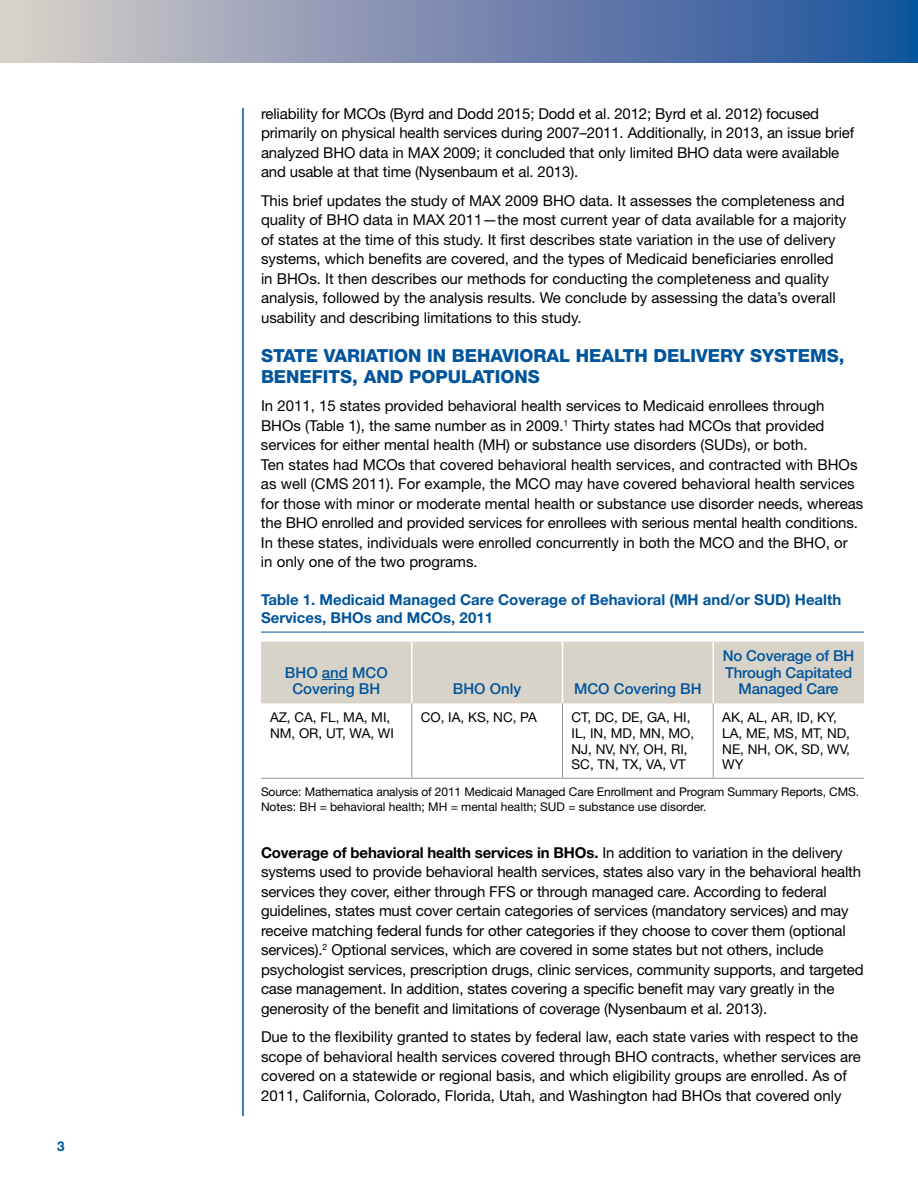
<style>
.page{position:relative;width:918px;height:1188px;background:#fff}
.page>*{position:absolute;margin:0;border:0;box-sizing:border-box;transform-origin:0 0}
.t1{font:800 18px/21px "Helvetica Neue LT Std";color:#00549c}
.t2{font:15px/19.5px "Helvetica Neue LT Std";color:#000}
.t3{font:700 15px/18px "Helvetica Neue LT Std";color:#00549c}
.t4{font:500 15px/16.5px "Helvetica Neue LT Std";letter-spacing:-.01em;color:#00549c;text-align:center}
.t5{font:13.5px/15.8px "Helvetica Neue LT Std";color:#000}
.t6{font:700 13.5px "Helvetica Neue LT Std";color:#00549c}
.t7{font:12px "Helvetica Neue LT Std";letter-spacing:-.01em;color:#000}
.s1{font-weight:700}
</style>
<div class="page">
<hr style="left:242px;top:108px;width:2px;height:1008px;background:#00549c">
<div style="left:0;top:0;width:918px;height:63px;background:linear-gradient(to right,#dacdc8,#1a4e9b)"></div>
<hr style="left:261px;top:632px;width:603px;height:1px;background:#00549c">
<hr style="left:411px;top:703px;width:1px;height:75px;background:#939598">
<hr style="left:562px;top:703px;width:1px;height:75px;background:#939598">
<hr style="left:713px;top:703px;width:1px;height:75px;background:#939598">
<hr style="left:261px;top:778px;width:151px;height:1px;background:#939598">
<hr style="left:412px;top:778px;width:150px;height:1px;background:#939598">
<hr style="left:562px;top:778px;width:151px;height:1px;background:#939598">
<hr style="left:713px;top:778px;width:151px;height:1px;background:#939598">
<div style="left:261px;top:642px;width:603px;height:61px;background:#d7d3c8"></div>
<p class="t6" style="left:57px;top:1138px;width:9px">3</p>
<p class="t2" style="left:261px;top:103px;width:595px">reliability for MCOs (Byrd and Dodd 2015; Dodd et al. 2012; Byrd et al. 2012) focused primarily on physical health services during 2007–2011. Additionally, in 2013, an issue brief analyzed BHO data in MAX 2009; it concluded that only limited BHO data were available and usable at that time (Nysenbaum et al. 2013).</p>
<p class="t2" style="left:261px;top:190px;width:587px">This brief updates the study of MAX 2009 BHO data. It assesses the completeness and quality of BHO data in MAX 2011—the most current year of data available for a majority of states at the time of this study. It first describes state variation in the use of delivery systems, which benefits are covered, and the types of Medicaid beneficiaries enrolled in BHOs. It then describes our methods for conducting the completeness and quality analysis, followed by the analysis results. We conclude by assessing the data’s overall usability and describing limitations to this study.</p>
<h2 class="t1" style="left:261px;top:345px;width:585px">STATE VARIATION IN BEHAVIORAL HEALTH DELIVERY SYSTEMS,<br>BENEFITS, AND POPULATIONS</h2>
<p class="t2" style="left:261px;top:396px;width:604px">In 2011, 15 states provided behavioral health services to Medicaid enrollees through BHOs (Table 1), the same number as in 2009.<sup>1</sup> Thirty states had MCOs that provided services for either mental health (MH) or substance use disorders (SUDs), or both.<br>Ten states had MCOs that covered behavioral health services, and contracted with BHOs as well (CMS 2011). For example, the MCO may have covered behavioral health services for those with minor or moderate mental health or substance use disorder needs, whereas the BHO enrolled and provided services for enrollees with serious mental health conditions.<br>In these states, individuals were enrolled concurrently in both the MCO and the BHO, or<br>in only one of the two programs.</p>
<p class="t3" style="left:261px;top:590px;width:582px">Table 1. Medicaid Managed Care Coverage of Behavioral (MH and/or SUD) Health<br>Services, BHOs and MCOs, 2011</p>
<p class="t4" style="left:723px;top:648px;width:133px">No Coverage of BH<br>Through Capitated<br>Managed Care</p>
<p class="t5" style="left:722px;top:709px;width:129px">AK, AL, AR, ID, KY,<br>LA, ME, MS, MT, ND,<br>NE, NH, OK, SD, WV,<br>WY</p>
<p class="t7" style="left:261px;top:785px;width:600px">Source: Mathematica analysis of 2011 Medicaid Managed Care Enrollment and Program Summary Reports, CMS.</p>
<p class="t7" style="left:261px;top:800px;width:447px">Notes: BH = behavioral health; MH = mental health; SUD = substance use disorder.</p>
<p class="t2" style="left:261px;top:842px;width:604px"><span class="s1">Coverage of behavioral health services in BHOs.</span> In addition to variation in the delivery systems used to provide behavioral health services, states also vary in the behavioral health services they cover, either through FFS or through managed care. According to federal guidelines, states must cover certain categories of services (mandatory services) and may receive matching federal funds for other categories if they choose to cover them (optional services).<sup>2</sup> Optional services, which are covered in some states but not others, include psychologist services, prescription drugs, clinic services, community supports, and targeted case management. In addition, states covering a specific benefit may vary greatly in the generosity of the benefit and limitations of coverage (Nysenbaum et al. 2013).</p>
<p class="t2" style="left:261px;top:1027px;width:602px">Due to the flexibility granted to states by federal law, each state varies with respect to the scope of behavioral health services covered through BHO contracts, whether services are covered on a statewide or regional basis, and which eligibility groups are enrolled. As of 2011, California, Colorado, Florida, Utah, and Washington had BHOs that covered only</p>
<p class="t4" style="left:285px;top:664px;width:104px">BHO and MCO<br>Covering BH</p>
<p class="t5" style="left:270px;top:709px;width:125px">AZ, CA, FL, MA, MI,<br>NM, OR, UT, WA, WI</p>
<p class="t4" style="left:453px;top:681px;width:70px">BHO Only</p>
<p class="t5" style="left:421px;top:709px;width:118px">CO, IA, KS, NC, PA</p>
<p class="t4" style="left:574px;top:681px;width:129px">MCO Covering BH</p>
<p class="t5" style="left:572px;top:709px;width:124px">CT, DC, DE, GA, HI,<br>IL, IN, MD, MN, MO,<br>NJ, NV, NY, OH, RI,<br>SC, TN, TX, VA, VT</p>
</div>
